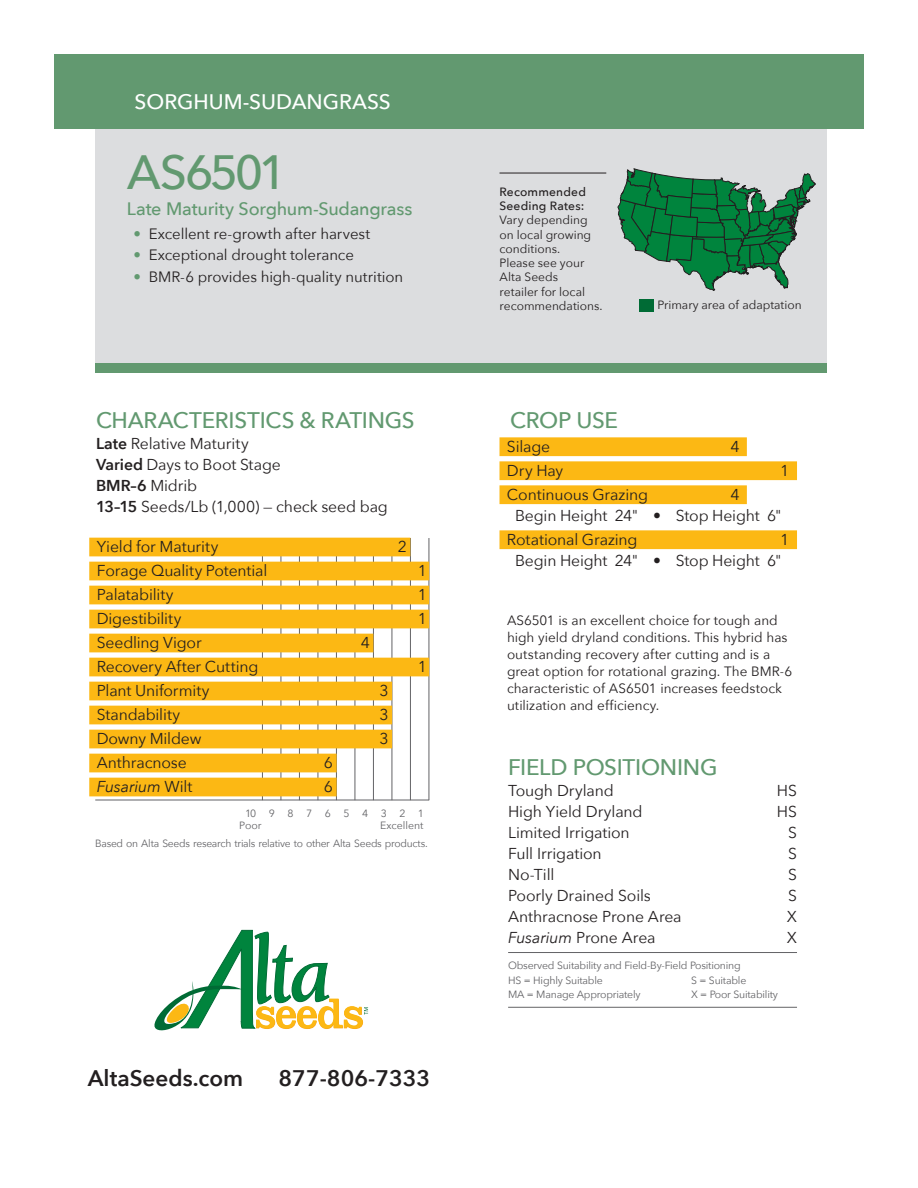
<style>
.page{position:relative;width:918px;height:1188px;background:#fff}
.page>*{position:absolute;margin:0;border:0;box-sizing:border-box;transform-origin:0 0}
._10-Variety_Headline{font:500 48px "Avenir Next";letter-spacing:-.07em;color:#629970}
._2-SorgSudan_Heads_1{font:500 22.5px "Avenir Next";letter-spacing:-.01em;color:#629970}
.t1{font:600 22.5px "Avenir Next";color:#231f20}
.t2{font:500 21px "Avenir Next";color:#fff}
._11a-Variety_Subhead{font:500 18px "Avenir Next";letter-spacing:-.015em;color:#629970}
._0-RATINGS_TABLE_ora{font:15.75px "Avenir Next";letter-spacing:-.01em;color:#231f20}
._2-Field_Positioning{font:15.75px "Avenir Next";letter-spacing:-.01em;color:#231f20}
._1-Characterisic_Bod{font:15.75px "Avenir Next";letter-spacing:-.005em;color:#231f20}
._2b-Crop_Use_Height{font:15.75px "Avenir Next";letter-spacing:-.015em;color:#231f20}
._0-CROP_USE_Alta_Gol{font:15.75px "Avenir Next";letter-spacing:-.01em;color:#231f20}
._0-RATINGS_TABLE_ora-2{font:italic 15.75px "Avenir Next";letter-spacing:-.015em;color:#231f20}
.t3{font:15px "Avenir Next";letter-spacing:-.01em;color:#231f20}
._3-Body_paragrahs{font:13.5px/16.8px "Avenir Next";color:#231f20}
._20-Adapted_area_leg{font:12px/14.2px "Avenir Next";color:#231f20}
.t4{font:500 12px/14.2px "Avenir Next";letter-spacing:.015em;color:#231f20}
._3-Legend{font:10.5px/14.2px "Avenir Next";letter-spacing:-.02em;color:#636366}
._3-Legend-2{font:10.5px "Avenir Next";color:#636366}
.s1{color:#629970}
.s2{font-weight:600}
.s3{font-style:normal}
.s4{font-style:italic}
</style>
<div class="page">
<div style="left:95px;top:129px;width:732px;height:234px;background:#dcdddf"></div>
<div style="left:54px;top:54px;width:810px;height:75px;background:#629970"></div>
<hr style="left:500px;top:173px;width:106px;height:1px;background:#231f20">
<svg style="left:154px;top:929px;width:214px;height:102px"></svg>
<div style="left:95px;top:363px;width:732px;height:9px;background:#629970"></div>
<hr style="left:95px;top:800px;width:334px;height:1px;background:#636366">
<hr style="left:429px;top:538px;width:1px;height:262px;background:#636366">
<hr style="left:410px;top:538px;width:1px;height:262px;background:#636366">
<hr style="left:392px;top:538px;width:1px;height:262px;background:#636366">
<hr style="left:373px;top:538px;width:1px;height:262px;background:#636366">
<hr style="left:355px;top:538px;width:1px;height:262px;background:#636366">
<hr style="left:336px;top:538px;width:1px;height:262px;background:#636366">
<hr style="left:318px;top:538px;width:1px;height:262px;background:#636366">
<hr style="left:299px;top:538px;width:1px;height:262px;background:#636366">
<hr style="left:281px;top:538px;width:1px;height:262px;background:#636366">
<hr style="left:262px;top:538px;width:1px;height:262px;background:#636366">
<hr style="left:508px;top:952px;width:289px;height:1px;background:#636366">
<hr style="left:508px;top:1007px;width:289px;height:1px;background:#636366">
<div style="left:500px;top:437px;width:247px;height:19px;background:#fcb814"></div>
<div style="left:500px;top:461px;width:297px;height:19px;background:#fcb814"></div>
<div style="left:500px;top:485px;width:247px;height:19px;background:#fcb814"></div>
<div style="left:500px;top:530px;width:297px;height:19px;background:#fcb814"></div>
<div style="left:89px;top:538px;width:321px;height:18px;background:#fcb814"></div>
<div style="left:89px;top:562px;width:340px;height:18px;background:#fcb814"></div>
<div style="left:89px;top:586px;width:340px;height:18px;background:#fcb814"></div>
<div style="left:89px;top:610px;width:340px;height:18px;background:#fcb814"></div>
<div style="left:89px;top:634px;width:284px;height:18px;background:#fcb814"></div>
<div style="left:89px;top:658px;width:340px;height:18px;background:#fcb814"></div>
<div style="left:89px;top:682px;width:303px;height:18px;background:#fcb814"></div>
<div style="left:89px;top:706px;width:303px;height:18px;background:#fcb814"></div>
<div style="left:89px;top:730px;width:303px;height:18px;background:#fcb814"></div>
<div style="left:89px;top:754px;width:248px;height:18px;background:#fcb814"></div>
<div style="left:89px;top:778px;width:248px;height:18px;background:#fcb814"></div>
<div style="left:640px;top:299px;width:14px;height:13px;background:#006b35"></div>
<svg style="left:618px;top:169px;width:198px;height:122px"></svg>
<h3 class="t2" style="left:135px;top:89px;width:258px">SORGHUM-SUDANGRASS</h3>
<p class="_10-Variety_Headline" style="left:127px;top:143px;width:162px">AS6501</p>
<p class="_11a-Variety_Subhead" style="left:127px;top:198px;width:287px">Late Maturity Sorghum-Sudangrass</p>
<p class="t3" style="left:133px;top:225px;width:238px"><span class="s1">•</span> Excellent re-growth after harvest</p>
<p class="t3" style="left:133px;top:246px;width:222px"><span class="s1">•</span> Exceptional drought tolerance</p>
<p class="t3" style="left:133px;top:267px;width:271px"><span class="s1">•</span> BMR-6 provides high-quality nutrition</p>
<p class="_2-SorgSudan_Heads_1" style="left:96px;top:407px;width:320px">CHARACTERISTICS &amp; RATINGS</p>
<p class="_1-Characterisic_Bod" style="left:96px;top:434px;width:154px"><span class="s2">Late</span> Relative Maturity</p>
<p class="_1-Characterisic_Bod" style="left:96px;top:455px;width:186px"><span class="s2">Varied</span> Days to Boot Stage</p>
<p class="_1-Characterisic_Bod" style="left:96px;top:476px;width:103px"><span class="s2">BMR–6</span> Midrib</p>
<p class="_1-Characterisic_Bod" style="left:96px;top:497px;width:293px"><span class="s2">13–15</span> Seeds/Lb (1,000) — check seed bag</p>
<p class="_0-RATINGS_TABLE_ora" style="left:97px;top:537px;width:123px">Yield for Maturity</p>
<p class="_0-RATINGS_TABLE_ora" style="left:398px;top:537px;width:11px">2</p>
<p class="_0-RATINGS_TABLE_ora" style="left:97px;top:561px;width:172px">Forage Quality Potential</p>
<p class="_0-RATINGS_TABLE_ora" style="left:418px;top:561px;width:11px">1</p>
<p class="_0-RATINGS_TABLE_ora" style="left:97px;top:585px;width:78px">Palatability</p>
<p class="_0-RATINGS_TABLE_ora" style="left:418px;top:585px;width:11px">1</p>
<p class="_0-RATINGS_TABLE_ora" style="left:97px;top:609px;width:86px">Digestibility</p>
<p class="_0-RATINGS_TABLE_ora" style="left:418px;top:609px;width:11px">1</p>
<p class="_0-RATINGS_TABLE_ora" style="left:97px;top:633px;width:106px">Seedling Vigor</p>
<p class="_0-RATINGS_TABLE_ora" style="left:361px;top:633px;width:11px">4</p>
<p class="_0-RATINGS_TABLE_ora" style="left:97px;top:657px;width:163px">Recovery After Cutting</p>
<p class="_0-RATINGS_TABLE_ora" style="left:418px;top:657px;width:11px">1</p>
<p class="_0-RATINGS_TABLE_ora" style="left:97px;top:681px;width:114px">Plant Uniformity</p>
<p class="_0-RATINGS_TABLE_ora" style="left:379px;top:681px;width:11px">3</p>
<p class="_0-RATINGS_TABLE_ora" style="left:97px;top:705px;width:85px">Standability</p>
<p class="_0-RATINGS_TABLE_ora" style="left:379px;top:705px;width:11px">3</p>
<p class="_0-RATINGS_TABLE_ora" style="left:97px;top:729px;width:106px">Downy Mildew</p>
<p class="_0-RATINGS_TABLE_ora" style="left:379px;top:729px;width:11px">3</p>
<p class="_0-RATINGS_TABLE_ora" style="left:97px;top:753px;width:92px">Anthracnose</p>
<p class="_0-RATINGS_TABLE_ora" style="left:324px;top:753px;width:11px">6</p>
<p class="_0-RATINGS_TABLE_ora-2" style="left:97px;top:777px;width:97px">Fusarium <span class="s3">Wilt</span></p>
<p class="_0-RATINGS_TABLE_ora" style="left:324px;top:777px;width:11px">6</p>
<p class="_3-Legend" style="left:245px;top:806px;width:180px">10 9 8 7 6 5 4 3 2 1</p>
<p class="_3-Legend" style="left:239px;top:819px;width:24px">Poor</p>
<p class="_3-Legend-2" style="left:380px;top:820px;width:45px">Excellent</p>
<p class="_3-Legend" style="left:95px;top:836px;width:334px">Based on Alta Seeds research trials relative to other Alta Seeds products.</p>
<h2 class="t1" style="left:88px;top:1064px;width:157px">AltaSeeds.com</h2>
<h2 class="t1" style="left:279px;top:1064px;width:153px">877-806-7333</h2>
<p class="t4" style="left:500px;top:185px;width:88px">Recommended<br>Seeding Rates:</p>
<p class="_20-Adapted_area_leg" style="left:500px;top:213px;width:105px">Vary depending on local growing conditions.<br>Please see your<br>Alta Seeds<br>retailer for local recommendations.</p>
<p class="_20-Adapted_area_leg" style="left:658px;top:298px;width:146px">Primary area of adaptation</p>
<p class="_2-SorgSudan_Heads_1" style="left:510px;top:407px;width:109px">CROP USE</p>
<p class="_0-CROP_USE_Alta_Gol" style="left:507px;top:437px;width:45px">Silage</p>
<p class="_0-CROP_USE_Alta_Gol" style="left:730px;top:437px;width:11px">4</p>
<p class="_0-CROP_USE_Alta_Gol" style="left:507px;top:461px;width:58px">Dry Hay</p>
<p class="_0-CROP_USE_Alta_Gol" style="left:780px;top:461px;width:11px">1</p>
<p class="_0-CROP_USE_Alta_Gol" style="left:507px;top:485px;width:143px">Continuous Grazing</p>
<p class="_0-CROP_USE_Alta_Gol" style="left:730px;top:485px;width:11px">4</p>
<p class="_2b-Crop_Use_Height" style="left:515px;top:506px;width:268px">Begin Height 24" • Stop Height 6"</p>
<p class="_0-CROP_USE_Alta_Gol" style="left:507px;top:530px;width:132px">Rotational Grazing</p>
<p class="_0-CROP_USE_Alta_Gol" style="left:780px;top:530px;width:11px">1</p>
<p class="_2b-Crop_Use_Height" style="left:515px;top:551px;width:268px">Begin Height 24" • Stop Height 6"</p>
<p class="_3-Body_paragrahs" style="left:507px;top:612px;width:287px">AS6501 is an excellent choice for tough and high yield dryland conditions. This hybrid has outstanding recovery after cutting and is a great option for rotational grazing. The BMR-6 characteristic of AS6501 increases feedstock utilization and efficiency.</p>
<p class="_2-SorgSudan_Heads_1" style="left:508px;top:754px;width:211px">FIELD POSITIONING</p>
<p class="_2-Field_Positioning" style="left:508px;top:781px;width:107px">Tough Dryland</p>
<p class="_2-Field_Positioning" style="left:777px;top:781px;width:22px">HS</p>
<p class="_2-Field_Positioning" style="left:508px;top:802px;width:136px">High Yield Dryland</p>
<p class="_2-Field_Positioning" style="left:777px;top:802px;width:22px">HS</p>
<p class="_2-Field_Positioning" style="left:508px;top:823px;width:123px">Limited Irrigation</p>
<p class="_2-Field_Positioning" style="left:788px;top:823px;width:10px">S</p>
<p class="_2-Field_Positioning" style="left:508px;top:844px;width:95px">Full Irrigation</p>
<p class="_2-Field_Positioning" style="left:788px;top:844px;width:10px">S</p>
<p class="_2-Field_Positioning" style="left:508px;top:865px;width:48px">No-Till</p>
<p class="_2-Field_Positioning" style="left:788px;top:865px;width:10px">S</p>
<p class="_2-Field_Positioning" style="left:508px;top:886px;width:144px">Poorly Drained Soils</p>
<p class="_2-Field_Positioning" style="left:788px;top:886px;width:10px">S</p>
<p class="_2-Field_Positioning" style="left:508px;top:907px;width:175px">Anthracnose Prone Area</p>
<p class="_2-Field_Positioning" style="left:787px;top:907px;width:12px">X</p>
<p class="_2-Field_Positioning" style="left:508px;top:928px;width:149px"><span class="s4">Fusarium</span> Prone Area</p>
<p class="_2-Field_Positioning" style="left:787px;top:928px;width:12px">X</p>
<p class="_3-Legend" style="left:508px;top:959px;width:234px">Observed Suitability and Field-By-Field Positioning<br>HS = Highly Suitable</p>
<p class="_3-Legend" style="left:691px;top:973px;width:57px">S = Suitable</p>
<p class="_3-Legend" style="left:508px;top:987px;width:134px">MA = Manage Appropriately</p>
<p class="_3-Legend" style="left:691px;top:987px;width:88px">X = Poor Suitability</p>
</div>
